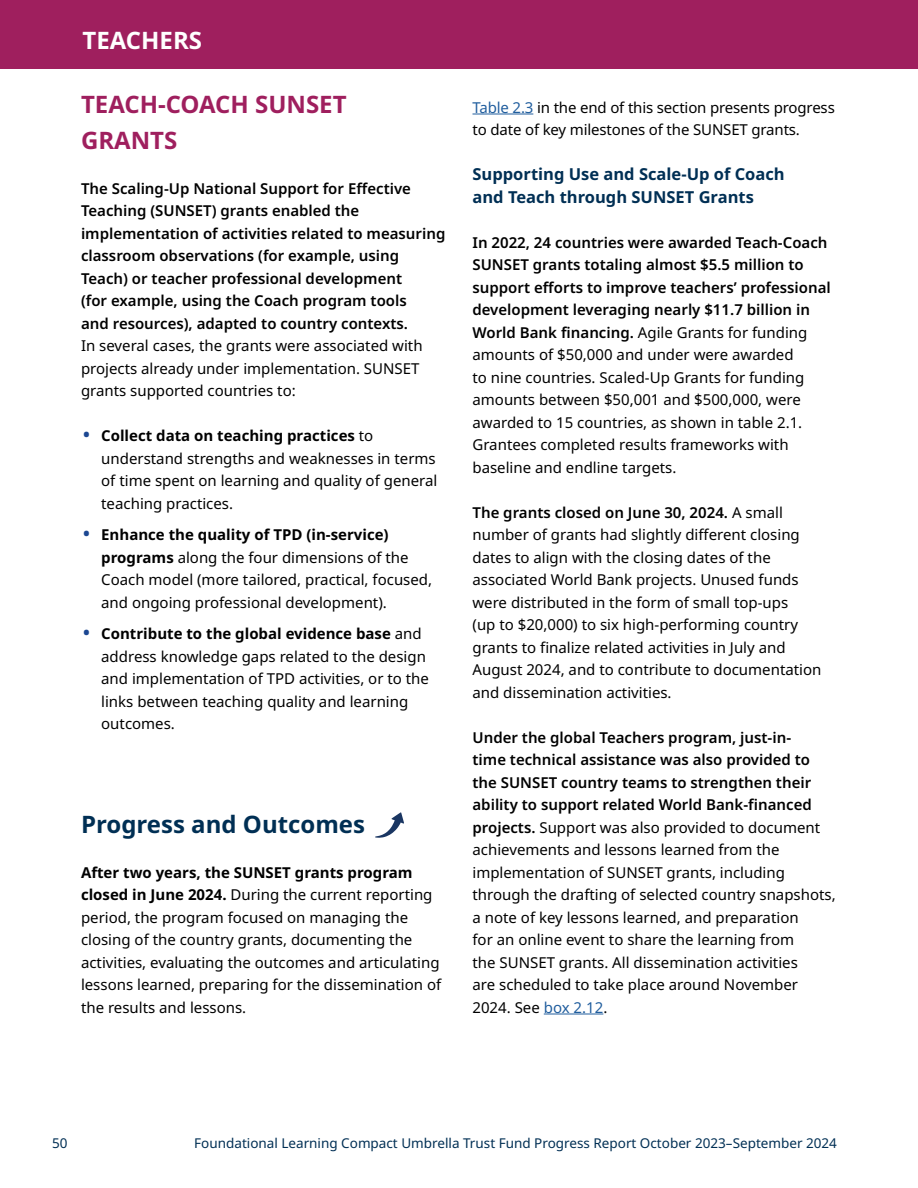
<style>
.page{position:relative;width:918px;height:1188px;background:#fff}
.page>*{position:absolute;margin:0;border:0;box-sizing:border-box;transform-origin:0 0}
.H2_Section_Subsection_level2{font:700 24px/36px "Noto Sans";color:#9f1f5e}
.H3_Section2_span_all{font:700 24px "Noto Sans";color:#002f54}
.t1{font:700 24px "Noto Sans";color:#fff}
.H4_Dark_Blue_Section_2{font:700 16.5px/22.5px "Noto Sans";color:#002f54}
.P_-_First_Sentence_Bold{font:15px/22.5px "Noto Sans";color:#000}
.P_-_First_Sentence_Bold-2{font:600 15px/22.5px "Noto Sans";color:#000}
.t2{font:13.5px "Noto Sans";color:#002f54}
.s1{font-weight:400}
.s2{font-weight:700;font-size:18px;color:#1c4792}
.s3{font-weight:700}
.s4{color:#215e9e}
.s5{font-weight:600}
</style>
<div class="page">
<hr style="left:472px;top:114px;width:61px;height:1px;background:#215e9e">
<hr style="left:544px;top:1014px;width:59px;height:1px;background:#215e9e">
<svg style="left:375px;top:812px;width:29px;height:26px"></svg>
<div style="left:0;top:0;width:918px;height:69px;background:#9f1f5e"></div>
<h1 class="t1" style="left:83px;top:23px;width:121px">TEACHERS</h1>
<h2 class="H2_Section_Subsection_level2" style="left:81px;top:86px;width:267px">TEACH-COACH SUNSET<br>GRANTS</h2>
<p class="P_-_First_Sentence_Bold-2" style="left:81px;top:177px;width:366px">The Scaling-Up National Support for Effective Teaching (SUNSET) grants enabled the implementation of activities related to measuring classroom observations (for example, using Teach) or teacher professional development<br>(for example, using the Coach program tools<br>and resources), adapted to country contexts.<br><span class="s1">In several cases, the grants were associated with projects already under implementation. SUNSET grants supported countries to:</span></p>
<p class="P_-_First_Sentence_Bold" style="left:101px;top:425px;width:338px;text-indent:-18px"><span class="s2">•</span> <span class="s3">Collect data on teaching practices</span> to understand strengths and weaknesses in terms of time spent on learning and quality of general teaching practices.</p>
<p class="P_-_First_Sentence_Bold" style="left:101px;top:524px;width:332px;text-indent:-18px"><span class="s2">•</span> <span class="s3">Enhance the quality of TPD (in-service) programs</span> along the four dimensions of the Coach model (more tailored, practical, focused, and ongoing professional development).</p>
<p class="P_-_First_Sentence_Bold" style="left:101px;top:623px;width:329px;text-indent:-18px"><span class="s2">•</span> <span class="s3">Contribute to the global evidence base</span> and address knowledge gaps related to the design and implementation of TPD activities, or to the links between teaching quality and learning outcomes.</p>
<h3 class="H3_Section2_span_all" style="left:81px;top:807px;width:286px">Progress and Outcomes</h3>
<p class="P_-_First_Sentence_Bold" style="left:81px;top:861px;width:362px"><span class="s3">After two years, the SUNSET grants program closed in June 2024.</span> During the current reporting period, the program focused on managing the closing of the country grants, documenting the activities, evaluating the outcomes and articulating lessons learned, preparing for the dissemination of the results and lessons.</p>
<p class="P_-_First_Sentence_Bold" style="left:472px;top:96px;width:364px"><span class="s4">Table 2.3</span> in the end of this section presents progress to date of key milestones of the SUNSET grants.</p>
<h4 class="H4_Dark_Blue_Section_2" style="left:472px;top:163px;width:314px">Supporting Use and Scale-Up of Coach and Teach through SUNSET Grants</h4>
<p class="P_-_First_Sentence_Bold" style="left:472px;top:231px;width:360px"><span class="s5">In 2022, 24 countries were awarded Teach-Coach SUNSET grants totaling almost $5.5 million to support efforts to improve teachers’ professional development leveraging nearly $11.7 billion in World Bank financing.</span> Agile Grants for funding amounts of $50,000 and under were awarded<br>to nine countries. Scaled-Up Grants for funding amounts between $50,001 and $500,000, were awarded to 15 countries, as shown in table 2.1.<br>Grantees completed results frameworks with baseline and endline targets.</p>
<p class="P_-_First_Sentence_Bold" style="left:472px;top:501px;width:350px"><span class="s5">The grants closed on June 30, 2024.</span> A small number of grants had slightly different closing dates to align with the closing dates of the associated World Bank projects. Unused funds were distributed in the form of small top-ups<br>(up to $20,000) to six high-performing country grants to finalize related activities in July and August 2024, and to contribute to documentation and dissemination activities.</p>
<p class="P_-_First_Sentence_Bold" style="left:472px;top:726px;width:365px"><span class="s5">Under the global Teachers program, just-in-<br>time technical assistance was also provided to the SUNSET country teams to strengthen their ability to support related World Bank-financed projects.</span> Support was also provided to document achievements and lessons learned from the implementation of SUNSET grants, including through the drafting of selected country snapshots, a note of key lessons learned, and preparation<br>for an online event to share the learning from<br>the SUNSET grants. All dissemination activities<br>are scheduled to take place around November 2024. See <span class="s4">box 2.12</span>.</p>
<p class="t2" style="left:52px;top:1133px;width:17px">50</p>
<p class="t2" style="left:194px;top:1133px;width:644px">Foundational Learning Compact Umbrella Trust Fund Progress Report October 2023–September 2024</p>
</div>
